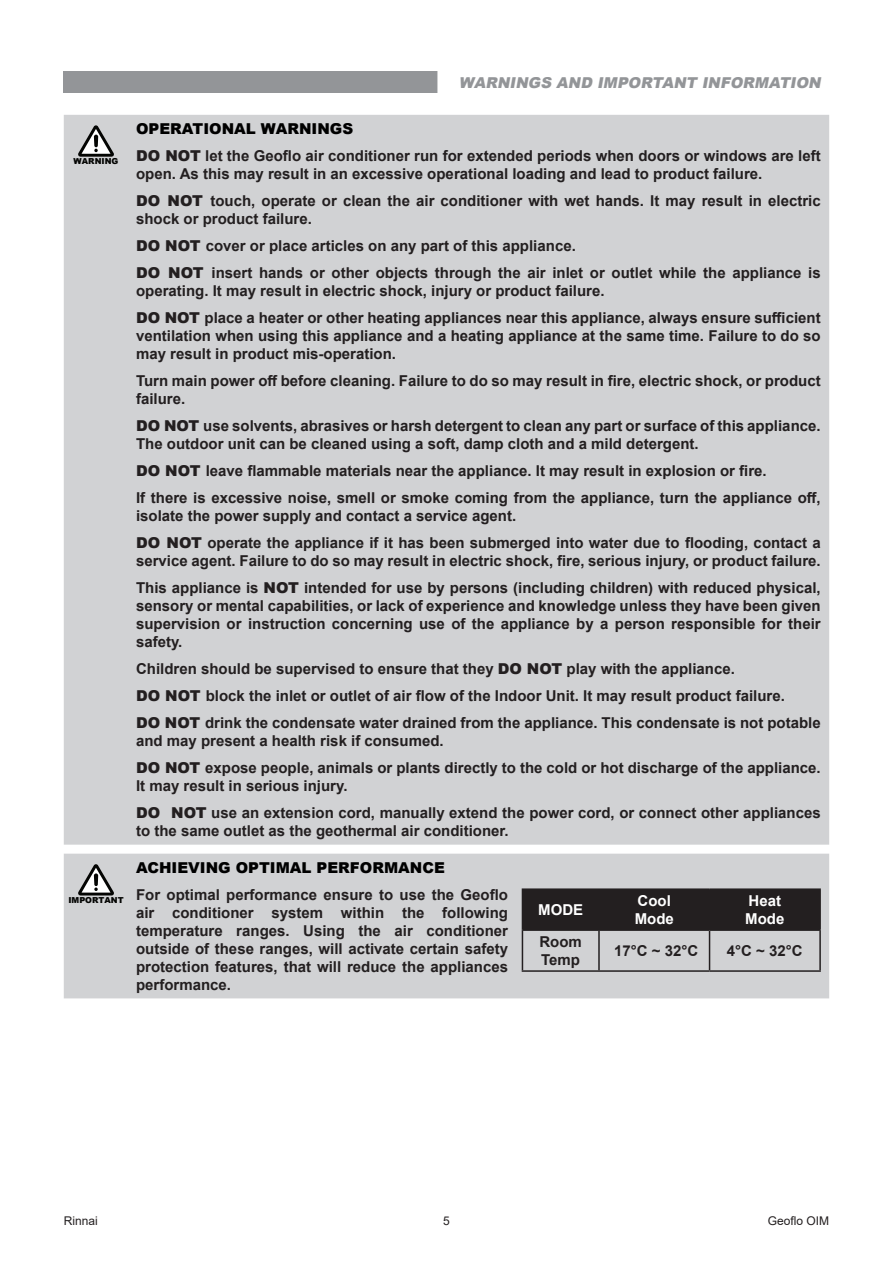
<style>
.page{position:relative;width:893px;height:1263px;background:#fff}
.page>*{position:absolute;margin:0;border:0;box-sizing:border-box;transform-origin:0 0}
.t1{font:700 15px/27px "Arial";color:#231f20}
.t2{font:italic 900 15px "Arial";color:#939598}
.t3{font:900 15px "Arial";color:#000}
.t4{font:700 15px/18px "Arial";color:#fff}
.t5{font:12px "Arial";color:#231f20}
.t6{font:900 8.25px "Arial";color:#040503}
.s1{font-weight:900;color:#000}
.s2{font-weight:900}
</style>
<div class="page">
<div style="left:64px;top:115px;width:765px;height:730px;background:#d1d2d4"></div>
<svg style="left:78px;top:125px;width:36px;height:32px"></svg>
<svg style="left:94px;top:135px;width:4px;height:12px"></svg>
<div style="left:64px;top:854px;width:765px;height:144px;background:#d1d2d4"></div>
<svg style="left:78px;top:864px;width:36px;height:31px"></svg>
<svg style="left:94px;top:873px;width:4px;height:13px"></svg>
<div style="left:523px;top:890px;width:296px;height:39px;background:#231f20"></div>
<hr style="left:522px;top:888px;width:77px;height:2px;background:#231f20">
<hr style="left:522px;top:890px;width:1px;height:39px;background:#231f20">
<hr style="left:599px;top:888px;width:110px;height:2px;background:#231f20">
<hr style="left:598px;top:890px;width:2px;height:39px;background:#231f20">
<hr style="left:709px;top:888px;width:112px;height:2px;background:#231f20">
<hr style="left:709px;top:890px;width:1px;height:39px;background:#231f20">
<hr style="left:819px;top:890px;width:2px;height:39px;background:#231f20">
<hr style="left:522px;top:929px;width:77px;height:2px;background:#231f20">
<hr style="left:522px;top:931px;width:1px;height:39px;background:#231f20">
<hr style="left:599px;top:929px;width:110px;height:2px;background:#231f20">
<hr style="left:598px;top:931px;width:2px;height:39px;background:#231f20">
<hr style="left:709px;top:929px;width:112px;height:2px;background:#231f20">
<hr style="left:709px;top:931px;width:1px;height:39px;background:#231f20">
<hr style="left:819px;top:931px;width:2px;height:39px;background:#231f20">
<hr style="left:522px;top:970px;width:77px;height:2px;background:#231f20">
<hr style="left:599px;top:970px;width:110px;height:2px;background:#231f20">
<hr style="left:709px;top:970px;width:112px;height:2px;background:#231f20">
<div style="left:64px;top:71px;width:765px;height:21px;background:#939598"></div>
<div style="left:437px;top:64px;width:405px;height:36px;background:#fff"></div>
<p class="t2" style="left:459px;top:72px;width:367px">WARNINGS AND IMPORTANT INFORMATION</p>
<p class="t6" style="left:74px;top:155px;width:46px">WARNING</p>
<p class="t6" style="left:68px;top:894px;width:57px">IMPORTANT</p>
<p class="t1" style="left:136px;top:115px;width:686px"><span class="s1">OPERATIONAL WARNINGS<br></span><span class="s2">DO NOT</span> let the Geoflo air conditioner run for extended periods when doors or windows are left</p>
<p class="t1" style="left:136px;top:160px;width:686px">open. As this may result in an excessive operational loading and lead to product failure.<br><span class="s2">DO NOT</span> touch, operate or clean the air conditioner with wet hands. It may result in electric</p>
<p class="t1" style="left:136px;top:205px;width:686px">shock or product failure.<br><span class="s2">DO NOT</span> cover or place articles on any part of this appliance.<br><span class="s2">DO NOT</span> insert hands or other objects through the air inlet or outlet while the appliance is</p>
<p class="t1" style="left:136px;top:277px;width:686px">operating. It may result in electric shock, injury or product failure.<br><span class="s2">DO NOT</span> place a heater or other heating appliances near this appliance, always ensure sufficient</p>
<p class="t1" style="left:136px;top:327px;width:686px;line-height:18px">ventilation when using this appliance and a heating appliance at the same time. Failure to do so may result in product mis-operation.</p>
<p class="t1" style="left:136px;top:372px;width:686px;line-height:18px">Turn main power off before cleaning. Failure to do so may result in fire, electric shock, or product failure.</p>
<p class="t1" style="left:136px;top:417px;width:686px;line-height:18px"><span class="s2">DO NOT</span> use solvents, abrasives or harsh detergent to clean any part or surface of this appliance.<br>The outdoor unit can be cleaned using a soft, damp cloth and a mild detergent.</p>
<p class="t1" style="left:136px;top:457px;width:686px"><span class="s2">DO NOT</span> leave flammable materials near the appliance. It may result in explosion or fire.<br>If there is excessive noise, smell or smoke coming from the appliance, turn the appliance off,</p>
<p class="t1" style="left:136px;top:502px;width:686px">isolate the power supply and contact a service agent.<br><span class="s2">DO NOT</span> operate the appliance if it has been submerged into water due to flooding, contact a</p>
<p class="t1" style="left:136px;top:547px;width:686px">service agent. Failure to do so may result in electric shock, fire, serious injury, or product failure.<br>This appliance is <span class="s2">NOT</span> intended for use by persons (including children) with reduced physical,</p>
<p class="t1" style="left:136px;top:597px;width:686px;line-height:18px;text-align:justify">sensory or mental capabilities, or lack of experience and knowledge unless they have been given supervision or instruction concerning use of the appliance by a person responsible for their safety.</p>
<p class="t1" style="left:136px;top:655px;width:686px">Children should be supervised to ensure that they <span class="s2">DO NOT</span> play with the appliance.<br><span class="s2">DO NOT</span> block the inlet or outlet of air flow of the Indoor Unit. It may result product failure.<br><span class="s2">DO NOT</span> drink the condensate water drained from the appliance. This condensate is not potable</p>
<p class="t1" style="left:136px;top:727px;width:686px">and may present a health risk if consumed.<br><span class="s2">DO NOT</span> expose people, animals or plants directly to the cold or hot discharge of the appliance.</p>
<p class="t1" style="left:136px;top:772px;width:686px">It may result in serious injury.<br><span class="s2">DO NOT</span> use an extension cord, manually extend the power cord, or connect other appliances</p>
<p class="t1" style="left:136px;top:817px;width:374px">to the same outlet as the geothermal air conditioner.</p>
<p class="t3" style="left:136px;top:857px;width:310px">ACHIEVING OPTIMAL PERFORMANCE</p>
<p class="t1" style="left:136px;top:886px;width:374px;line-height:18px;text-align:justify">For optimal performance ensure to use the Geoflo air conditioner system within the following temperature ranges. Using the air conditioner outside of these ranges, will activate certain safety protection features, that will reduce the appliances performance.</p>
<p class="t4" style="left:538px;top:901px;width:46px">MODE</p>
<p class="t4" style="left:635px;top:892px;width:41px">Cool<br>Mode</p>
<p class="t4" style="left:745px;top:892px;width:41px">Heat<br>Mode</p>
<p class="t1" style="left:539px;top:933px;width:44px;line-height:18px">Room<br>Temp</p>
<p class="t1" style="left:614px;top:937px;width:86px">17°C ~ 32°C</p>
<p class="t1" style="left:727px;top:937px;width:77px">4°C ~ 32°C</p>
<p class="t5" style="left:64px;top:1212px;width:36px">Rinnai</p>
<p class="t5" style="left:443px;top:1212px;width:8px">5</p>
<p class="t5" style="left:768px;top:1212px;width:63px">Geoflo OIM</p>
</div>
